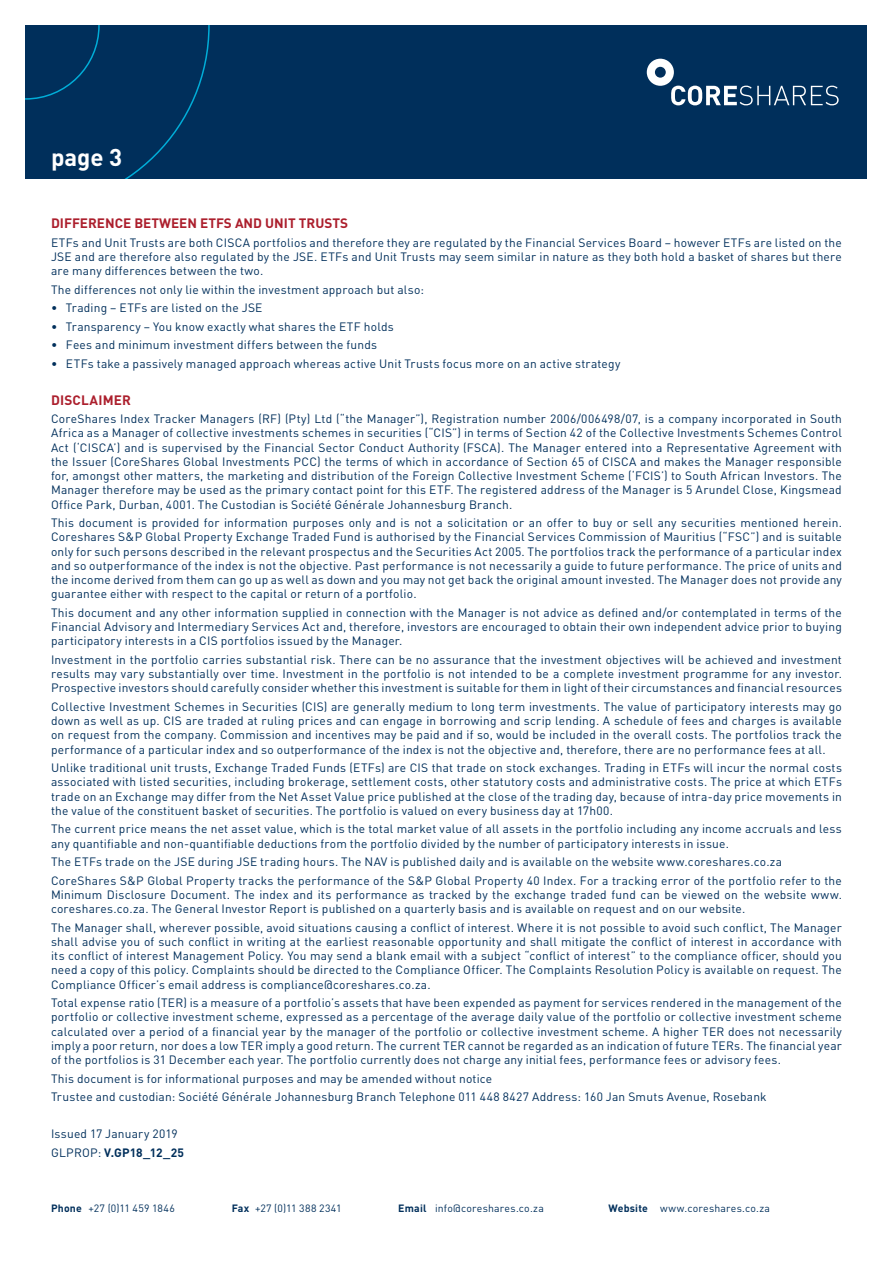
<style>
.page{position:relative;width:893px;height:1263px;background:#fff}
.page>*{position:absolute;margin:0;border:0;box-sizing:border-box;transform-origin:0 0}
.t1{font:700 24px "DIN";color:#fff}
.t2{font:700 13.5px "DIN";color:#ac1f2d}
.t3{font:12px/14.2px "DIN";letter-spacing:.015em;color:#002f5b;text-align:justify}
.t4{font:10.5px "DIN";letter-spacing:.025em;color:#002f5b}
.s1{font-weight:700}
</style>
<div class="page">
<div style="left:26px;top:26px;width:841px;height:153px;background:#002f5b"></div>
<svg style="left:26px;top:26px;width:184px;height:153px"></svg>
<svg style="left:647px;top:59px;width:192px;height:46px"></svg>
<h1 class="t1" style="left:51px;top:141px;width:73px">page 3</h1>
<p class="t2" style="left:51px;top:214px;width:299px">DIFFERENCE BETWEEN ETFS AND UNIT TRUSTS</p>
<p class="t3" style="left:51px;top:235px;width:792px">ETFs and Unit Trusts are both CISCA portfolios and therefore they are regulated by the Financial Services Board – however ETFs are listed on the JSE and are therefore also regulated by the JSE. ETFs and Unit Trusts may seem similar in nature as they both hold a basket of shares but there are many differences between the two.</p>
<p class="t3" style="left:51px;top:282px;width:375px">The differences not only lie within the investment approach but also:</p>
<p class="t3" style="left:51px;top:300px;width:213px">• Trading – ETFs are listed on the JSE</p>
<p class="t3" style="left:51px;top:319px;width:344px">• Transparency – You know exactly what shares the ETF holds</p>
<p class="t3" style="left:51px;top:337px;width:328px">• Fees and minimum investment differs between the funds</p>
<p class="t3" style="left:51px;top:356px;width:571px">• ETFs take a passively managed approach whereas active Unit Trusts focus more on an active strategy</p>
<p class="t2" style="left:51px;top:391px;width:82px">DISCLAIMER</p>
<p class="t3" style="left:51px;top:411px;width:792px">CoreShares Index Tracker Managers (RF) (Pty) Ltd (“the Manager”), Registration number 2006/006498/07, is a company incorporated in South Africa as a Manager of collective investments schemes in securities (“CIS”) in terms of Section 42 of the Collective Investments Schemes Control Act (‘CISCA’) and is supervised by the Financial Sector Conduct Authority (FSCA). The Manager entered into a Representative Agreement with the Issuer (CoreShares Global Investments PCC) the terms of which in accordance of Section 65 of CISCA and makes the Manager responsible for, amongst other matters, the marketing and distribution of the Foreign Collective Investment Scheme (‘FCIS’) to South African Investors. The Manager therefore may be used as the primary contact point for this ETF. The registered address of the Manager is 5 Arundel Close, Kingsmead Office Park, Durban, 4001. The Custodian is Société Générale Johannesburg Branch.</p>
<p class="t3" style="left:51px;top:515px;width:792px">This document is provided for information purposes only and is not a solicitation or an offer to buy or sell any securities mentioned herein.<br>Coreshares S&amp;P Global Property Exchange Traded Fund is authorised by the Financial Services Commission of Mauritius (“FSC”) and is suitable only for such persons described in the relevant prospectus and the Securities Act 2005. The portfolios track the performance of a particular index and so outperformance of the index is not the objective. Past performance is not necessarily a guide to future performance. The price of units and the income derived from them can go up as well as down and you may not get back the original amount invested. The Manager does not provide any guarantee either with respect to the capital or return of a portfolio.</p>
<p class="t3" style="left:51px;top:605px;width:792px">This document and any other information supplied in connection with the Manager is not advice as defined and/or contemplated in terms of the Financial Advisory and Intermediary Services Act and, therefore, investors are encouraged to obtain their own independent advice prior to buying participatory interests in a CIS portfolios issued by the Manager.</p>
<p class="t3" style="left:51px;top:652px;width:792px">Investment in the portfolio carries substantial risk. There can be no assurance that the investment objectives will be achieved and investment results may vary substantially over time. Investment in the portfolio is not intended to be a complete investment programme for any investor.<br>Prospective investors should carefully consider whether this investment is suitable for them in light of their circumstances and financial resources</p>
<p class="t3" style="left:51px;top:699px;width:792px">Collective Investment Schemes in Securities (CIS) are generally medium to long term investments. The value of participatory interests may go down as well as up. CIS are traded at ruling prices and can engage in borrowing and scrip lending. A schedule of fees and charges is available on request from the company. Commission and incentives may be paid and if so, would be included in the overall costs. The portfolios track the performance of a particular index and so outperformance of the index is not the objective and, therefore, there are no performance fees at all.</p>
<p class="t3" style="left:51px;top:760px;width:792px">Unlike traditional unit trusts, Exchange Traded Funds (ETFs) are CIS that trade on stock exchanges. Trading in ETFs will incur the normal costs associated with listed securities, including brokerage, settlement costs, other statutory costs and administrative costs. The price at which ETFs trade on an Exchange may differ from the Net Asset Value price published at the close of the trading day, because of intra-day price movements in the value of the constituent basket of securities. The portfolio is valued on every business day at 17h00.</p>
<p class="t3" style="left:51px;top:822px;width:792px">The current price means the net asset value, which is the total market value of all assets in the portfolio including any income accruals and less any quantifiable and non-quantifiable deductions from the portfolio divided by the number of participatory interests in issue.</p>
<p class="t3" style="left:51px;top:852px;width:792px;line-height:18.5px">The ETFs trade on the JSE during JSE trading hours. The NAV is published daily and is available on the website www.coreshares.co.za<br>CoreShares S&amp;P Global Property tracks the performance of the S&amp;P Global Property 40 Index. For a tracking error of the portfolio refer to the</p>
<p class="t3" style="left:51px;top:887px;width:792px">Minimum Disclosure Document. The index and its performance as tracked by the exchange traded fund can be viewed on the website www. coreshares.co.za. The General Investor Report is published on a quarterly basis and is available on request and on our website.</p>
<p class="t3" style="left:51px;top:920px;width:792px">The Manager shall, wherever possible, avoid situations causing a conflict of interest. Where it is not possible to avoid such conflict, The Manager shall advise you of such conflict in writing at the earliest reasonable opportunity and shall mitigate the conflict of interest in accordance with its conflict of interest Management Policy. You may send a blank email with a subject “conflict of interest” to the compliance officer, should you need a copy of this policy. Complaints should be directed to the Compliance Officer. The Complaints Resolution Policy is available on request. The Compliance Officer’s email address is compliance@coreshares.co.za.</p>
<p class="t3" style="left:51px;top:995px;width:792px">Total expense ratio (TER) is a measure of a portfolio’s assets that have been expended as payment for services rendered in the management of the portfolio or collective investment scheme, expressed as a percentage of the average daily value of the portfolio or collective investment scheme calculated over a period of a financial year by the manager of the portfolio or collective investment scheme. A higher TER does not necessarily imply a poor return, nor does a low TER imply a good return. The current TER cannot be regarded as an indication of future TERs. The financial year of the portfolios is 31 December each year. The portfolio currently does not charge any initial fees, performance fees or advisory fees.</p>
<p class="t3" style="left:51px;top:1069px;width:717px;line-height:18.5px">This document is for informational purposes and may be amended without notice<br>Trustee and custodian: Société Générale Johannesburg Branch Telephone 011 448 8427 Address: 160 Jan Smuts Avenue, Rosebank</p>
<p class="t3" style="left:51px;top:1124px;width:135px;line-height:18.5px">Issued 17 January 2019<br>GLPROP: <span class="s1">V.GP18_12_25</span></p>
<p class="t4" style="left:51px;top:1201px;width:125px"><span class="s1">Phone</span> +27 (0)11 459 1846</p>
<p class="t4" style="left:232px;top:1201px;width:111px"><span class="s1">Fax</span> +27 (0)11 388 2341</p>
<p class="t4" style="left:398px;top:1201px;width:147px"><span class="s1">Email</span> info@coreshares.co.za</p>
<p class="t4" style="left:608px;top:1201px;width:163px"><span class="s1">Website</span> www.coreshares.co.za</p>
</div>
